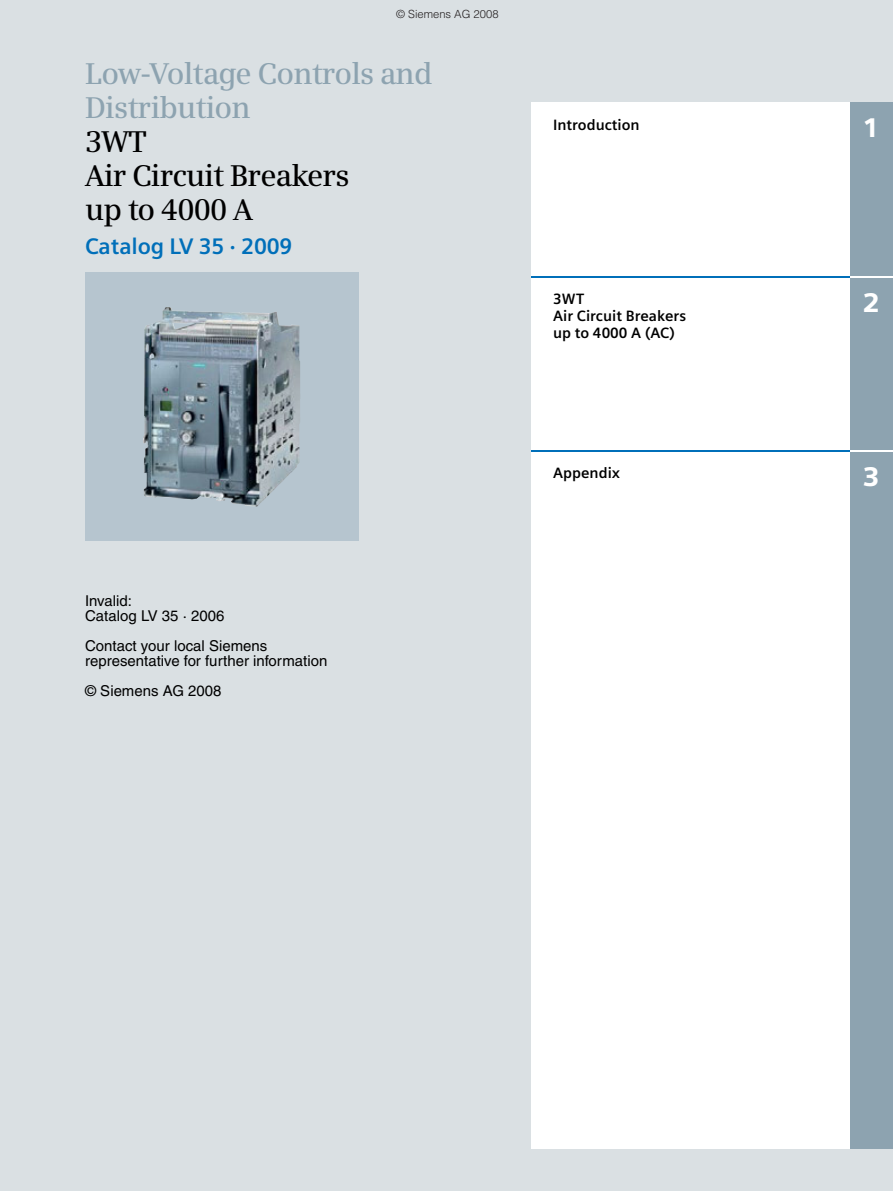
<style>
.page{position:relative;width:893px;height:1191px;background:#fff}
.page>*{position:absolute;margin:0;border:0;box-sizing:border-box;transform-origin:0 0}
.t1{font:600 30px/34px "Siemens Serif";letter-spacing:-.03em;color:#8da3b0}
.t2{font:600 30px/34px "Siemens Serif";letter-spacing:-.03em;color:#000}
.t3{font:900 27px "Siemens Sans";color:#fff}
.t4{font:700 22.5px "Siemens Sans";letter-spacing:-.01em;color:#006fb9}
.t5{font:15px/15px "Helvetica";color:#000}
.t6{font:700 15px/17px "Siemens Sans";color:#000}
.t7{font:300 11.25px "Helvetica";color:#231f20}
</style>
<div class="page">
<div style="left:0;top:0;width:892px;height:1191px;background:#dae0e3"></div>
<div style="left:85px;top:273px;width:273px;height:268px;background:#b6c5cf"></div>
<img style="left:144px;top:307px;width:156px;height:200px">
<div style="left:531px;top:102px;width:319px;height:175px;background:#fff"></div>
<div style="left:850px;top:102px;width:42px;height:175px;background:#8da3b0"></div>
<div style="left:531px;top:277px;width:319px;height:174px;background:#fff"></div>
<div style="left:850px;top:277px;width:42px;height:174px;background:#8da3b0"></div>
<div style="left:531px;top:451px;width:319px;height:697px;background:#fff"></div>
<div style="left:850px;top:451px;width:42px;height:697px;background:#8da3b0"></div>
<hr style="left:531px;top:276px;width:319px;height:2px;background:#006fb9">
<hr style="left:850px;top:276px;width:42px;height:2px;background:#fff">
<hr style="left:531px;top:450px;width:319px;height:2px;background:#006fb9">
<hr style="left:850px;top:450px;width:42px;height:2px;background:#fff">
<p class="t7" style="left:396px;top:10px;width:104px">© Siemens AG 2008</p>
<h1 class="t1" style="left:85px;top:59px;width:349px">Low-Voltage Controls and<br>Distribution</h1>
<h1 class="t2" style="left:85px;top:128px;width:266px">3WT<br>Air Circuit Breakers up to 4000 A</h1>
<h3 class="t4" style="left:85px;top:238px;width:209px">Catalog LV 35 · 2009</h3>
<p class="t5" style="left:85px;top:594px;width:141px">Invalid:<br>Catalog LV 35 · 2006</p>
<p class="t5" style="left:85px;top:639px;width:244px">Contact your local Siemens representative for further information</p>
<p class="t5" style="left:85px;top:684px;width:138px">© Siemens AG 2008</p>
<p class="t6" style="left:553px;top:117px;width:88px">Introduction</p>
<h2 class="t3" style="left:862px;top:112px;width:19px">1</h2>
<p class="t6" style="left:553px;top:292px;width:134px">3WT<br>Air Circuit Breakers up to 4000 A (AC)</p>
<h2 class="t3" style="left:862px;top:287px;width:19px">2</h2>
<p class="t6" style="left:553px;top:466px;width:68px">Appendix</p>
<h2 class="t3" style="left:862px;top:461px;width:19px">3</h2>
</div>
